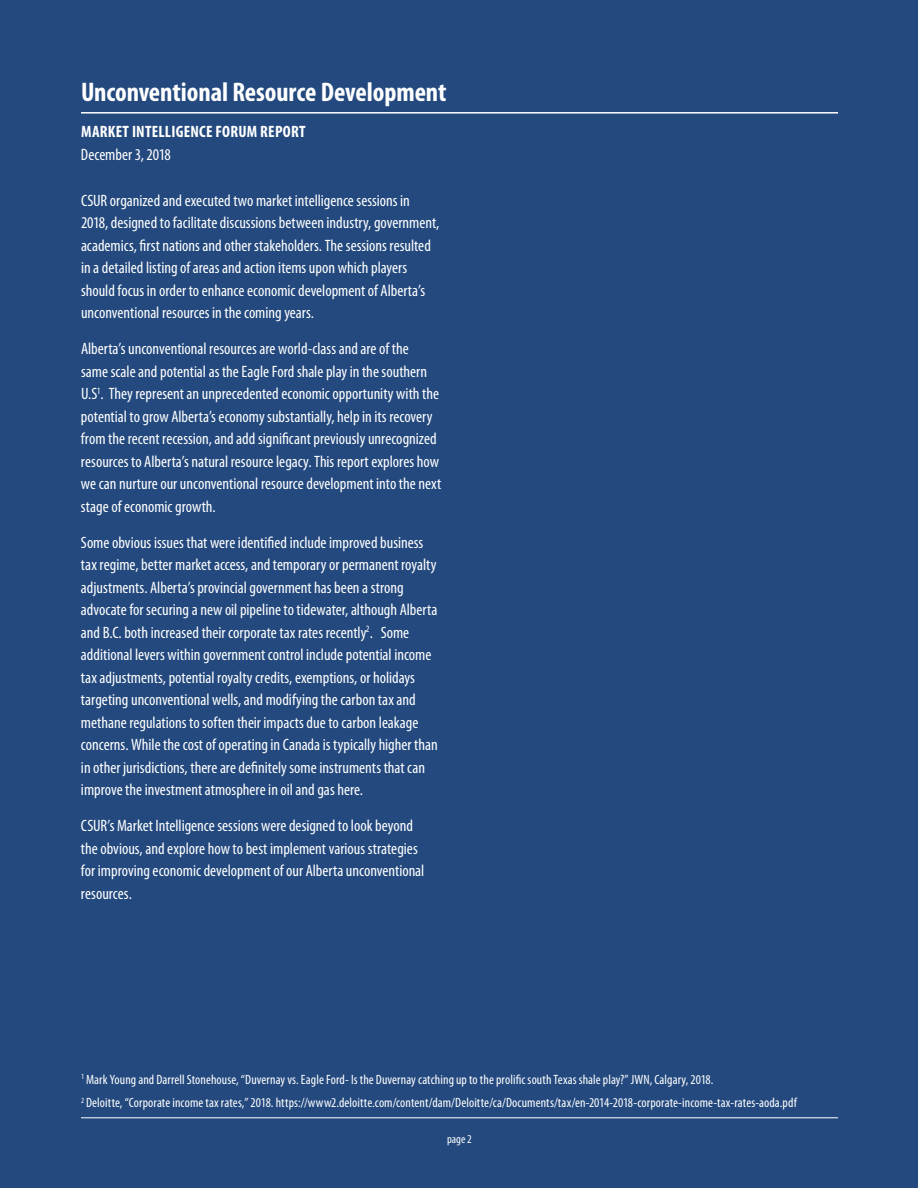
<style>
.page{position:relative;width:918px;height:1188px;background:#23497e}
.page>*{position:absolute;margin:0;border:0;box-sizing:border-box;transform-origin:0 0}
.t1{font:700 condensed 27px "Myriad Pro";color:#fff}
.t2{font:condensed 16.5px/22.5px "Myriad Pro";color:#fff}
.t3{font:700 condensed 16.5px "Myriad Pro";letter-spacing:.015em;color:#fff}
.t4{font:condensed 13.5px/23.2px "Myriad Pro";letter-spacing:.005em;color:#fff}
.t5{font:condensed 12px "Myriad Pro";color:#fff}
</style>
<div class="page">
<hr style="left:81px;top:1117px;width:757px;height:1px;background:#fff">
<hr style="left:81px;top:112px;width:757px;height:2px;background:#fff">
<h1 class="t1" style="left:81px;top:75px;width:367px">Unconventional Resource Development</h1>
<p class="t3" style="left:81px;top:121px;width:226px">MARKET INTELLIGENCE FORUM REPORT</p>
<p class="t2" style="left:81px;top:143px;width:91px">December 3, 2018</p>
<p class="t2" style="left:81px;top:189px;width:360px">CSUR organized and executed two market intelligence sessions in 2018, designed to facilitate discussions between industry, government, academics, first nations and other stakeholders. The sessions resulted in a detailed listing of areas and action items upon which players should focus in order to enhance economic development of Alberta’s unconventional resources in the coming years.</p>
<p class="t2" style="left:81px;top:337px;width:362px">Alberta’s unconventional resources are world-class and are of the<br>same scale and potential as the Eagle Ford shale play in the southern U.S<sup>1</sup>. They represent an unprecedented economic opportunity with the potential to grow Alberta’s economy substantially, help in its recovery from the recent recession, and add significant previously unrecognized resources to Alberta’s natural resource legacy. This report explores how we can nurture our unconventional resource development into the next stage of economic growth.</p>
<p class="t2" style="left:81px;top:531px;width:358px">Some obvious issues that were identified include improved business tax regime, better market access, and temporary or permanent royalty adjustments. Alberta’s provincial government has been a strong advocate for securing a new oil pipeline to tidewater, although Alberta and B.C. both increased their corporate tax rates recently<sup>2</sup>. Some additional levers within government control include potential income tax adjustments, potential royalty credits, exemptions, or holidays targeting unconventional wells, and modifying the carbon tax and methane regulations to soften their impacts due to carbon leakage concerns. While the cost of operating in Canada is typically higher than in other jurisdictions, there are definitely some instruments that can improve the investment atmosphere in oil and gas here.</p>
<p class="t2" style="left:81px;top:814px;width:345px">CSUR’s Market Intelligence sessions were designed to look beyond the obvious, and explore how to best implement various strategies for improving economic development of our Alberta unconventional resources.</p>
<p class="t4" style="left:81px;top:1068px;width:717px"><sup>1</sup> Mark Young and Darrell Stonehouse, “Duvernay vs. Eagle Ford- Is the Duvernay catching up to the prolific south Texas shale play?” JWN, Calgary, 2018.<br><sup>2</sup> Deloitte, “Corporate income tax rates,” 2018. https://www2.deloitte.com/content/dam/Deloitte/ca/Documents/tax/en-2014-2018-corporate-income-tax-rates-aoda.pdf</p>
<p class="t5" style="left:447px;top:1132px;width:26px">page 2</p>
</div>
